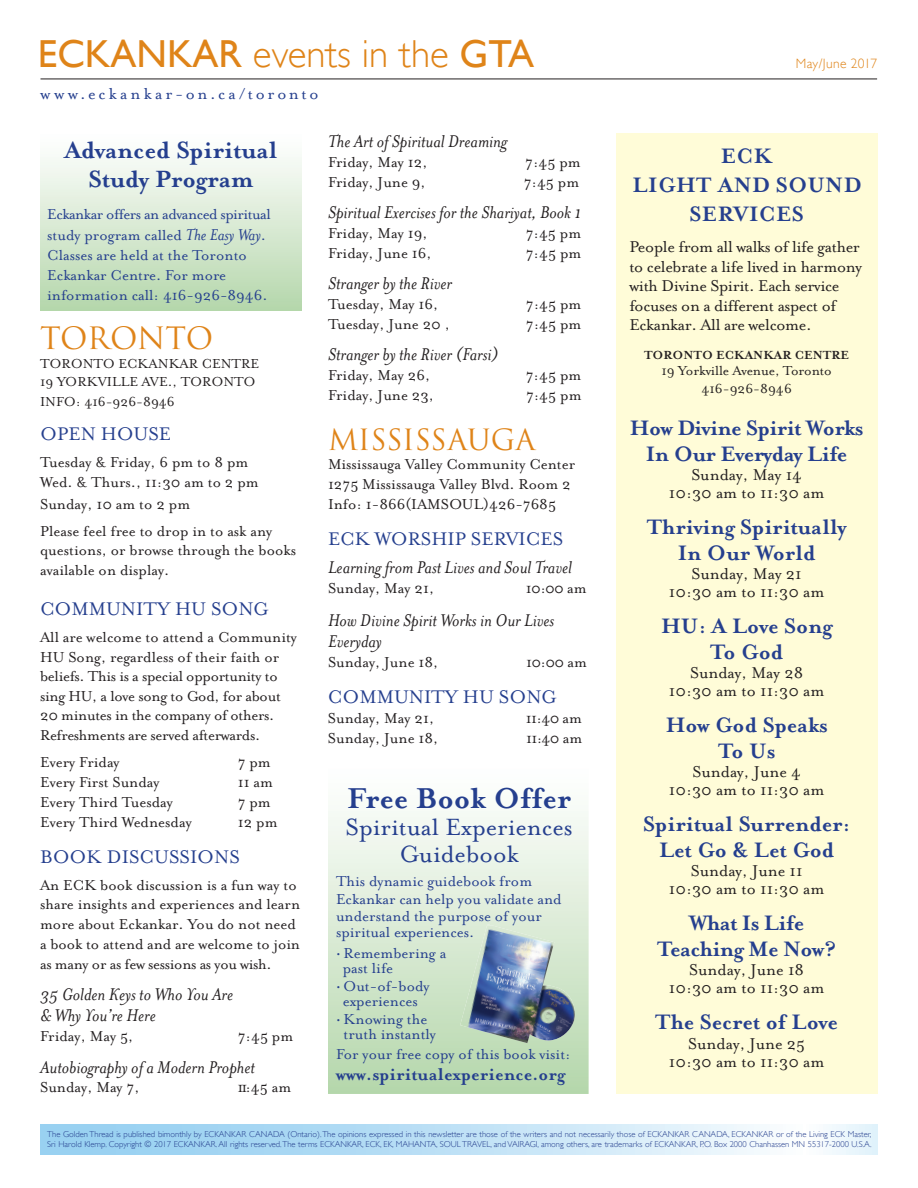
<style>
.page{position:relative;width:918px;height:1188px;background:#fff}
.page>*{position:absolute;margin:0;border:0;box-sizing:border-box;transform-origin:0 0}
.t1{font:39px "Gill Sans";color:#df8419}
.t2{font:700 33px "Mrs Eaves";color:#253f8e}
.t3{font:30px "Trajan Pro 3";letter-spacing:-.015em;color:#df8419}
.t4{font:28.5px "Trajan Pro 3";color:#df8419}
.t5{font:700 27px/28.5px "Mrs Eaves";color:#253f8e;text-align:center}
.t6{font:27px/27px "Mrs Eaves Roman";color:#253f8e;text-align:center}
.t7{font:700 24px/25.5px "Mrs Eaves";color:#253f8e;text-align:center}
.t8{font:700 24px/25.5px "Mrs Eaves";letter-spacing:-.02em;color:#253f8e;text-align:center}
.t9{font:700 24px/28.8px "Mrs Eaves";letter-spacing:.02em;color:#253f8e;text-align:center}
.t10{font:21px "Mrs Eaves Roman";color:#253f8e}
.t11{font:italic 19.5px/21px "Mrs Eaves";color:#231f20}
.t12{font:700 19.5px "Mrs Eaves";letter-spacing:.01em;color:#253f8e}
.t13{font:18px/18px "Mrs Eaves Roman";color:#231f20;text-align:center}
.t14{font:18px/19.5px "Mrs Eaves Roman";letter-spacing:-.02em;color:#231f20}
.t15{font:18px "Mrs Eaves Roman";letter-spacing:.175em;color:#253f8e}
.t16{font:16.5px/19.8px "Mrs Eaves Roman";color:#231f20}
.t17{font:16.5px/15px "Mrs Eaves Roman";color:#253f8e}
.t18{font:16.5px/19.5px "Mrs Eaves Roman";letter-spacing:-.02em;color:#231f20}
.t19{font:16.5px/21.6px "Mrs Eaves Roman";letter-spacing:-.03em;color:#253f8e}
.t20{font:15px/18px "Mrs Eaves Roman";color:#231f20}
.t21{font:700 13.5px "Mrs Eaves";color:#231f20}
.t22{font:300 13.5px "Gill Sans";letter-spacing:.02em;color:#df8419}
.t23{font:300 8.55px/10.2px "Gill Sans";color:#253f8e}
.s1{font-weight:300}
.s2{font-family:"Mrs Eaves";font-style:italic;font-size:18px}
.s3{font-family:"Mrs Eaves";font-weight:700}
</style>
<div class="page">
<div style="left:40px;top:1124px;width:838px;height:30px;background:linear-gradient(to right,#8dcbef,#f9fcfe)"></div>
<hr style="left:40px;top:79px;width:837px;height:1px;background:#231f20">
<div style="left:616px;top:133px;width:262px;height:961px;background:#fffcd8"></div>
<div style="left:40px;top:133px;width:261px;height:177px;background:linear-gradient(to bottom,#fff,#b6d7ac)"></div>
<svg style="left:328px;top:813px;width:261px;height:281px;background:#d7e9d2"></svg>
<img style="left:460px;top:925px;width:115px;height:118px">
<h1 class="t1" style="left:38px;top:31px;width:498px">ECKANKAR <span class="s1">events in the</span> GTA</h1>
<p class="t15" style="left:40px;top:84px;width:280px">www.eckankar-on.ca/toronto</p>
<h3 class="t5" style="left:64px;top:136px;width:215px">Advanced Spiritual<br>Study Program</h3>
<p class="t19" style="left:47px;top:203px;width:225px">Eckankar offers an advanced spiritual study program called <span class="s2">The Easy Way</span>.</p>
<p class="t17" style="left:47px;top:246px;width:222px;line-height:19.8px">Classes are held at the Toronto<br>Eckankar Centre. For more information call: 416-926-8946.</p>
<h3 class="t3" style="left:40px;top:317px;width:175px">TORONTO</h3>
<p class="t20" style="left:40px;top:355px;width:220px">TORONTO ECKANKAR CENTRE<br>19 YORKVILLE AVE., TORONTO</p>
<p class="t20" style="left:40px;top:392px;width:136px">INFO: 416-926-8946</p>
<p class="t10" style="left:40px;top:423px;width:132px">OPEN HOUSE</p>
<p class="t16" style="left:40px;top:453px;width:220px">Tuesday &amp; Friday, 6 pm to 8 pm<br>Wed. &amp; Thurs., 11:30 am to 2 pm</p>
<p class="t16" style="left:40px;top:490px;width:234px;line-height:27px">Sunday, 10 am to 2 pm<br>Please feel free to drop in to ask any</p>
<p class="t16" style="left:40px;top:540px;width:257px">questions, or browse through the books available on display.</p>
<p class="t10" style="left:40px;top:598px;width:230px">COMMUNITY HU SONG</p>
<p class="t18" style="left:40px;top:628px;width:258px">All are welcome to attend a Community HU Song, regardless of their faith or beliefs. This is a special opportunity to sing HU, a love song to God, for about 20 minutes in the company of others.<br>Refreshments are served afterwards.</p>
<p class="t16" style="left:40px;top:753px;width:81px">Every Friday</p>
<p class="t16" style="left:238px;top:753px;width:34px">7 pm</p>
<p class="t16" style="left:40px;top:772px;width:121px">Every First Sunday</p>
<p class="t16" style="left:238px;top:772px;width:37px">11 am</p>
<p class="t16" style="left:40px;top:792px;width:134px">Every Third Tuesday</p>
<p class="t16" style="left:238px;top:792px;width:34px">7 pm</p>
<p class="t16" style="left:40px;top:812px;width:153px">Every Third Wednesday</p>
<p class="t16" style="left:238px;top:812px;width:41px">12 pm</p>
<p class="t10" style="left:40px;top:845px;width:201px">BOOK DISCUSSIONS</p>
<p class="t16" style="left:40px;top:875px;width:262px">An ECK book discussion is a fun way to share insights and experiences and learn more about Eckankar. You do not need a book to attend and are welcome to join as many or as few sessions as you wish.</p>
<p class="t11" style="left:40px;top:984px;width:195px">35 Golden Keys to Who You Are &amp; Why You’re Here</p>
<p class="t16" style="left:40px;top:1026px;width:95px">Friday, May 5,</p>
<p class="t16" style="left:238px;top:1026px;width:57px">7:45 pm</p>
<p class="t11" style="left:40px;top:1056px;width:216px">Autobiography of a Modern Prophet</p>
<p class="t16" style="left:40px;top:1078px;width:101px">Sunday, May 7,</p>
<p class="t16" style="left:237px;top:1078px;width:55px">11:45 am</p>
<p class="t11" style="left:328px;top:131px;width:181px">The Art of Spiritual Dreaming</p>
<p class="t16" style="left:328px;top:152px;width:101px">Friday, May 12,</p>
<p class="t16" style="left:525px;top:152px;width:57px">7:45 pm</p>
<p class="t16" style="left:328px;top:172px;width:99px">Friday, June 9,</p>
<p class="t16" style="left:524px;top:172px;width:57px">7:45 pm</p>
<p class="t11" style="left:328px;top:202px;width:255px">Spiritual Exercises for the Shariyat, Book 1</p>
<p class="t16" style="left:328px;top:223px;width:101px">Friday, May 19,</p>
<p class="t16" style="left:526px;top:223px;width:57px">7:45 pm</p>
<p class="t16" style="left:328px;top:243px;width:105px">Friday, June 16,</p>
<p class="t16" style="left:526px;top:243px;width:57px">7:45 pm</p>
<p class="t11" style="left:328px;top:273px;width:126px">Stranger by the River</p>
<p class="t16" style="left:328px;top:295px;width:112px">Tuesday, May 16,</p>
<p class="t16" style="left:526px;top:295px;width:57px">7:45 pm</p>
<p class="t16" style="left:328px;top:314px;width:124px">Tuesday, June 20 ,</p>
<p class="t16" style="left:526px;top:314px;width:57px">7:45 pm</p>
<p class="t11" style="left:328px;top:344px;width:172px">Stranger by the River (Farsi)</p>
<p class="t16" style="left:328px;top:366px;width:104px">Friday, May 26,</p>
<p class="t16" style="left:526px;top:366px;width:57px">7:45 pm</p>
<p class="t16" style="left:328px;top:385px;width:108px">Friday, June 23,</p>
<p class="t16" style="left:526px;top:385px;width:57px">7:45 pm</p>
<h3 class="t4" style="left:328px;top:420px;width:209px">MISSISSAUGA</h3>
<p class="t16" style="left:328px;top:455px;width:249px">Mississauga Valley Community Center<br>1275 Mississauga Valley Blvd. Room 2<br>Info: 1-866(IAMSOUL)426-7685</p>
<p class="t10" style="left:328px;top:527px;width:237px">ECK WORSHIP SERVICES</p>
<p class="t11" style="left:328px;top:557px;width:246px">Learning from Past Lives and Soul Travel</p>
<p class="t16" style="left:328px;top:579px;width:108px">Sunday, May 21,</p>
<p class="t16" style="left:526px;top:579px;width:62px">10:00 am</p>
<p class="t11" style="left:328px;top:610px;width:228px">How Divine Spirit Works in Our Lives<br>Everyday</p>
<p class="t16" style="left:328px;top:652px;width:112px">Sunday, June 18,</p>
<p class="t16" style="left:526px;top:652px;width:62px">10:00 am</p>
<p class="t10" style="left:328px;top:685px;width:230px">COMMUNITY HU SONG</p>
<p class="t16" style="left:328px;top:708px;width:108px">Sunday, May 21,</p>
<p class="t16" style="left:526px;top:708px;width:58px">11:40 am</p>
<p class="t16" style="left:328px;top:728px;width:112px">Sunday, June 18,</p>
<p class="t16" style="left:526px;top:728px;width:58px">11:40 am</p>
<h2 class="t2" style="left:347px;top:780px;width:225px">Free Book Offer</h2>
<h3 class="t6" style="left:346px;top:814px;width:229px">Spiritual Experiences<br>Guidebook</h3>
<p class="t17" style="left:336px;top:873px;width:227px;line-height:18px">This dynamic guidebook from<br>Eckankar can help you validate and</p>
<p class="t17" style="left:336px;top:908px;width:207px;line-height:16.5px">understand the purpose of your spiritual experiences.</p>
<p class="t17" style="left:343px;top:946px;width:105px;text-indent:-7px"><span class="s3">·</span> Remembering a past life</p>
<p class="t17" style="left:336px;top:979px;width:95px;text-align:center"><span class="s3">·</span> Out-of-body experiences</p>
<p class="t17" style="left:336px;top:1012px;width:102px;text-align:center"><span class="s3">·</span> Knowing the truth instantly</p>
<p class="t17" style="left:336px;top:1047px;width:236px">For your free copy of this book visit:</p>
<p class="t12" style="left:336px;top:1063px;width:231px">www.spiritualexperience.org</p>
<p class="t22" style="left:796px;top:56px;width:83px">May/June 2017</p>
<h3 class="t9" style="left:633px;top:142px;width:230px">ECK<br>LIGHT AND SOUND<br>SERVICES</h3>
<p class="t14" style="left:629px;top:237px;width:234px">People from all walks of life gather to celebrate a life lived in harmony with Divine Spirit. Each service focuses on a different aspect of<br>Eckankar. All are welcome.</p>
<p class="t21" style="left:644px;top:347px;width:207px">TORONTO ECKANKAR CENTRE</p>
<p class="t20" style="left:662px;top:362px;width:172px;text-align:center">19 Yorkville Avenue, Toronto<br>416-926-8946</p>
<h3 class="t8" style="left:630px;top:416px;width:235px">How Divine Spirit Works<br>In Our Everyday Life</h3>
<p class="t13" style="left:669px;top:466px;width:157px">Sunday, May 14<br>10:30 am to 11:30 am</p>
<h3 class="t7" style="left:647px;top:515px;width:201px">Thriving Spiritually<br>In Our World</h3>
<p class="t13" style="left:669px;top:565px;width:157px">Sunday, May 21<br>10:30 am to 11:30 am</p>
<h3 class="t7" style="left:661px;top:614px;width:173px">HU: A Love Song<br>To God</h3>
<p class="t13" style="left:669px;top:664px;width:157px">Sunday, May 28<br>10:30 am to 11:30 am</p>
<h3 class="t7" style="left:666px;top:713px;width:163px">How God Speaks<br>To Us</h3>
<p class="t13" style="left:669px;top:763px;width:157px">Sunday, June 4<br>10:30 am to 11:30 am</p>
<h3 class="t7" style="left:643px;top:812px;width:208px">Spiritual Surrender:<br>Let Go &amp; Let God</h3>
<p class="t13" style="left:669px;top:862px;width:157px">Sunday, June 11<br>10:30 am to 11:30 am</p>
<h3 class="t8" style="left:657px;top:911px;width:180px">What Is Life<br>Teaching Me Now?</h3>
<p class="t13" style="left:669px;top:961px;width:157px">Sunday, June 18<br>10:30 am to 11:30 am</p>
<h3 class="t7" style="left:655px;top:1010px;width:184px">The Secret of Love</h3>
<p class="t13" style="left:669px;top:1035px;width:157px">Sunday, June 25<br>10:30 am to 11:30 am</p>
<p class="t23" style="left:47px;top:1129px;width:826px">The Golden Thread is published bimonthly by ECKANKAR CANADA (Ontario). The opinions expressed in this newsletter are those of the writers and not necessarily those of ECKANKAR CANADA, ECKANKAR or of the Living ECK Master,<br>Sri Harold Klemp. Copyright © 2017 ECKANKAR. All rights reserved. The terms ECKANKAR, ECK, EK, MAHANTA, SOUL TRAVEL, and VAIRAGI, among others, are trademarks of ECKANKAR, P.O. Box 2000 Chanhassen MN 55317-2000 U.S.A.</p>
</div>
